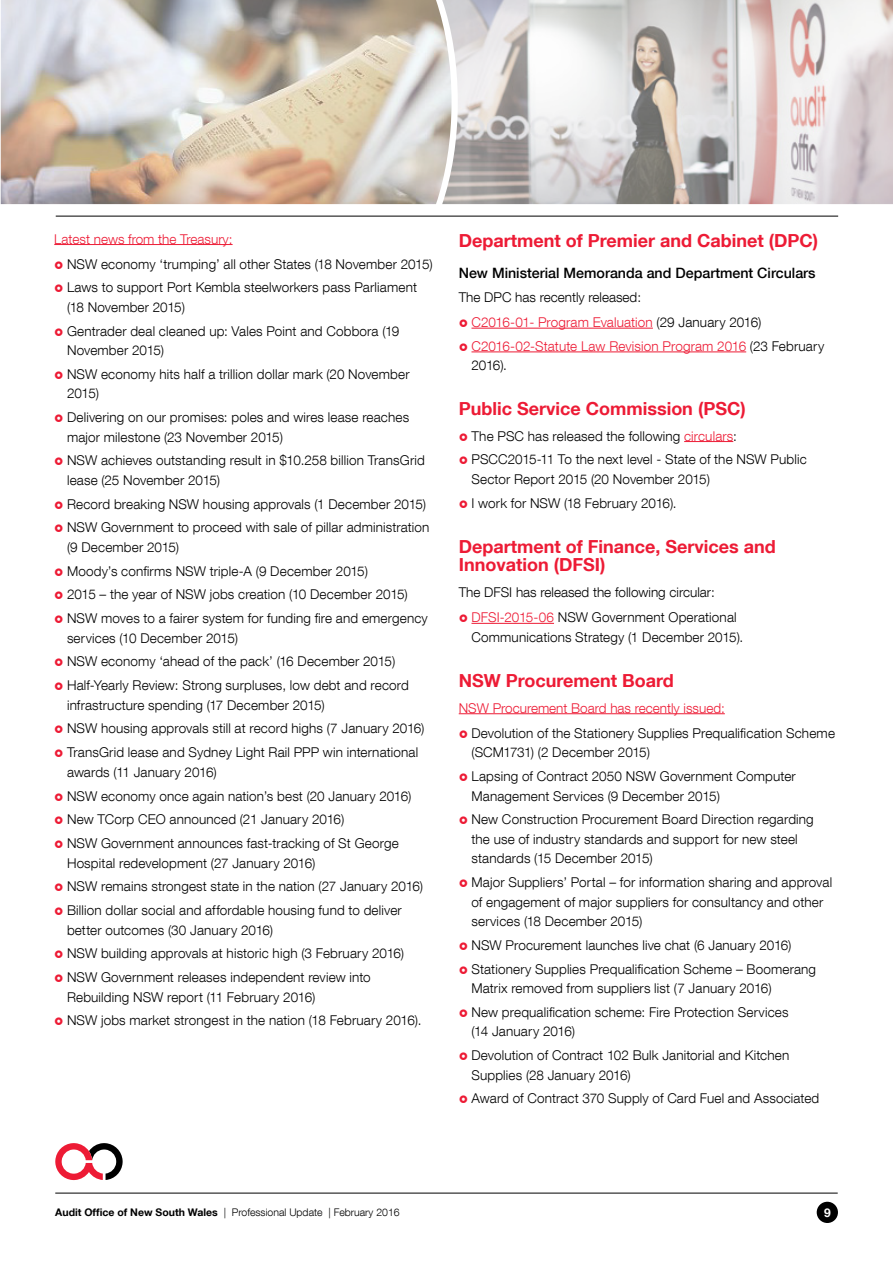
<style>
.page{position:relative;width:893px;height:1263px;background:#fff}
.page>*{position:absolute;margin:0;border:0;box-sizing:border-box;transform-origin:0 0}
.t1{font:700 18px/18.8px "Helvetica Neue LT Com";color:#ed1b35}
.t2{font:500 14.25px "Helvetica Neue LT Com";color:#000}
.t3{font:300 13.5px/23.7px "Helvetica Neue LT Com";letter-spacing:.01em;color:#000}
.t4{font:300 13.5px/19.5px "Helvetica Neue LT Com";color:#ed1b35}
.t5{font:700 12px "Helvetica Neue LT Com";color:#fff}
.t6{font:300 10.5px "Helvetica Neue LT Com";color:#000}
.s1{color:#ed1b35}
.s2{color:#000}
.s3{font-weight:700}
</style>
<div class="page">
<hr style="left:55px;top:1193px;width:783px;height:1px;background:#000">
<div style="left:817px;top:1202px;width:21px;height:21px;background:#000;border-radius:50%"></div>
<svg style="left:55px;top:1143px;width:68px;height:37px"></svg>
<img style="left:452px;top:0;width:441px;height:204px">
<img style="left:1px;top:0;width:451px;height:204px">
<hr style="left:56px;top:216px;width:782px;height:1px;background:#000">
<hr style="left:54px;top:244px;width:179px;height:1px;background:#ed1b35">
<hr style="left:471px;top:328px;width:182px;height:1px;background:#ed1b35">
<hr style="left:471px;top:352px;width:275px;height:1px;background:#ed1b35">
<hr style="left:684px;top:441px;width:49px;height:1px;background:#ed1b35">
<hr style="left:471px;top:623px;width:83px;height:1px;background:#ed1b35">
<hr style="left:459px;top:713px;width:266px;height:1px;background:#ed1b35">
<p class="t4" style="left:54px;top:229px;width:180px">Latest news from the Treasury:</p>
<p class="t3" style="left:67px;top:252px;width:367px">NSW economy ‘trumping’ all other States (18 November 2015)<br>Laws to support Port Kembla steelworkers pass Parliament</p>
<p class="t3" style="left:67px;top:295px;width:334px">(18 November 2015)<br>Gentrader deal cleaned up: Vales Point and Cobbora (19</p>
<p class="t3" style="left:67px;top:338px;width:344px">November 2015)<br>NSW economy hits half a trillion dollar mark (20 November</p>
<p class="t3" style="left:67px;top:381px;width:344px">2015)<br>Delivering on our promises: poles and wires lease reaches</p>
<p class="t3" style="left:67px;top:425px;width:359px">major milestone (23 November 2015)<br>NSW achieves outstanding result in $10.258 billion TransGrid</p>
<p class="t3" style="left:67px;top:468px;width:364px">lease (25 November 2015)<br>Record breaking NSW housing approvals (1 December 2015)<br>NSW Government to proceed with sale of pillar administration</p>
<p class="t3" style="left:67px;top:535px;width:362px">(9 December 2015)<br>Moody’s confirms NSW triple-A (9 December 2015)<br>2015 – the year of NSW jobs creation (10 December 2015)<br>NSW moves to a fairer system for funding fire and emergency</p>
<p class="t3" style="left:67px;top:626px;width:343px">services (10 December 2015)<br>NSW economy ‘ahead of the pack’ (16 December 2015)<br>Half-Yearly Review: Strong surpluses, low debt and record</p>
<p class="t3" style="left:67px;top:693px;width:359px">infrastructure spending (17 December 2015)<br>NSW housing approvals still at record highs (7 January 2016)<br>TransGrid lease and Sydney Light Rail PPP win international</p>
<p class="t3" style="left:67px;top:760px;width:346px">awards (11 January 2016)<br>NSW economy once again nation’s best (20 January 2016)<br>New TCorp CEO announced (21 January 2016)<br>NSW Government announces fast-tracking of St George</p>
<p class="t3" style="left:67px;top:850px;width:358px">Hospital redevelopment (27 January 2016)<br>NSW remains strongest state in the nation (27 January 2016)<br>Billion dollar social and affordable housing fund to deliver</p>
<p class="t3" style="left:67px;top:917px;width:339px">better outcomes (30 January 2016)<br>NSW building approvals at historic high (3 February 2016)<br>NSW Government releases independent review into</p>
<p class="t3" style="left:67px;top:984px;width:356px">Rebuilding NSW report (11 February 2016)<br>NSW jobs market strongest in the nation (18 February 2016).</p>
<h1 class="t1" style="left:459px;top:230px;width:361px">Department of Premier and Cabinet (DPC)</h1>
<p class="t2" style="left:459px;top:265px;width:358px">New Ministerial Memoranda and Department Circulars</p>
<p class="t3" style="left:471px;top:284px;width:291px;line-height:25.2px;text-indent:-13px">The DPC has recently released:<br><span class="s1">C2016-01- Program Evaluation</span> (29 January 2016)</p>
<p class="t4" style="left:471px;top:336px;width:354px">C2016-02-Statute Law Revision Program 2016 <span class="s2">(23 February<br>2016).</span></p>
<h1 class="t1" style="left:459px;top:399px;width:288px">Public Service Commission (PSC)</h1>
<p class="t3" style="left:471px;top:424px;width:337px">The PSC has released the following <span class="s1">circulars</span>:<br>PSCC2015-11 To the next level - State of the NSW Public</p>
<p class="t3" style="left:471px;top:467px;width:240px">Sector Report 2015 (20 November 2015)<br>I work for NSW (18 February 2016).</p>
<h1 class="t1" style="left:459px;top:536px;width:319px">Department of Finance, Services and<br>Innovation (DFSI)</h1>
<p class="t3" style="left:471px;top:579px;width:267px;line-height:25.2px;text-indent:-13px">The DFSI has released the following circular:<br><span class="s1">DFSI-2015-06</span> NSW Government Operational</p>
<p class="t3" style="left:471px;top:625px;width:273px">Communications Strategy (1 December 2015).</p>
<h1 class="t1" style="left:459px;top:670px;width:217px">NSW Procurement Board</h1>
<p class="t4" style="left:459px;top:698px;width:268px">NSW Procurement Board has recently issued:</p>
<p class="t3" style="left:471px;top:723px;width:365px;line-height:19.5px">Devolution of the Stationery Supplies Prequalification Scheme (SCM1731) (2 December 2015)</p>
<p class="t3" style="left:471px;top:766px;width:326px;line-height:19.5px">Lapsing of Contract 2050 NSW Government Computer<br>Management Services (9 December 2015)</p>
<p class="t3" style="left:471px;top:809px;width:344px;line-height:19.5px">New Construction Procurement Board Direction regarding the use of industry standards and support for new steel standards (15 December 2015)</p>
<p class="t3" style="left:471px;top:872px;width:362px;line-height:19.5px">Major Suppliers’ Portal – for information sharing and approval of engagement of major suppliers for consultancy and other services (18 December 2015)</p>
<p class="t3" style="left:471px;top:933px;width:346px">NSW Procurement launches live chat (6 January 2016)<br>Stationery Supplies Prequalification Scheme – Boomerang</p>
<p class="t3" style="left:471px;top:976px;width:319px">Matrix removed from suppliers list (7 January 2016)<br>New prequalification scheme: Fire Protection Services</p>
<p class="t3" style="left:471px;top:1019px;width:319px">(14 January 2016)<br>Devolution of Contract 102 Bulk Janitorial and Kitchen</p>
<p class="t3" style="left:471px;top:1063px;width:349px">Supplies (28 January 2016)<br>Award of Contract 370 Supply of Card Fuel and Associated</p>
<p class="t6" style="left:55px;top:1206px;width:346px"><span class="s3">Audit Office of New South Wales</span> | Professional Update | February 2016</p>
<p class="t5" style="left:824px;top:1205px;width:8px">9</p>
</div>
